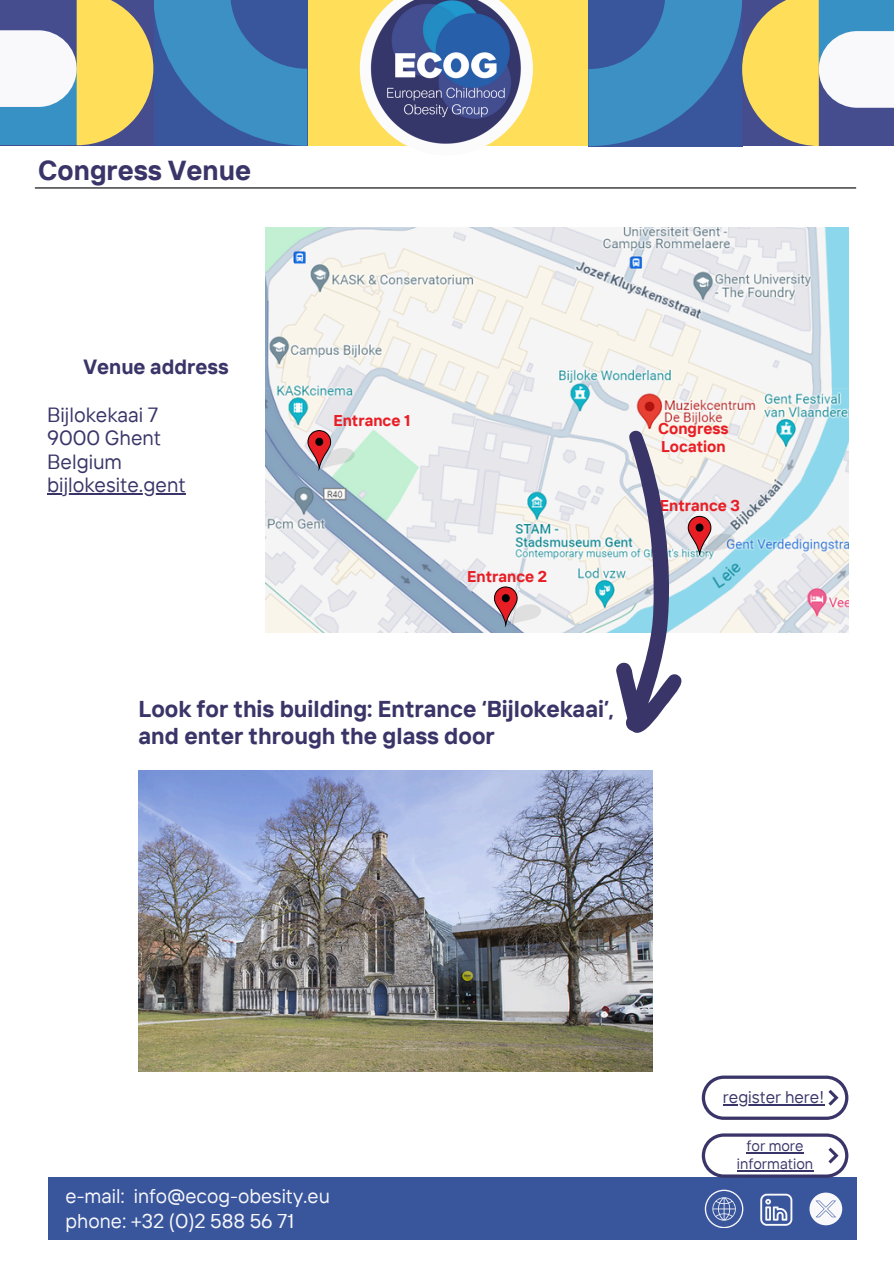
<style>
.page{position:relative;width:894px;height:1264px;background:#fff}
.page>*{position:absolute;margin:0;border:0;box-sizing:border-box;transform-origin:0 0}
.t1{font:700 27.45px "TT Interphases";color:#3a3568}
.t2{font:700 22.95px/27px "TT Interphases";color:#3a3568}
.t3{font:20.55px/23.7px "TT Interphases";color:#3a3568}
.t4{font:700 20.55px "TT Interphases";color:#3a3568}
.t5{font:19.95px "TT Interphases";color:#f9f8fb}
.t6{font:16.95px "TT Interphases";color:#3a3568}
.t7{font:700 15.6px/18.8px "TT Interphases";color:#e81e25}
.t8{font:15px/18px "TT Interphases";color:#3a3568;text-align:center}
</style>
<div class="page">
<div style="left:2px;top:0;width:891px;height:145px;background:#ffde59"></div>
<svg style="left:360px;top:27px;width:173px;height:119px"></svg>
<img style="left:369px;top:0;width:153px;height:145px">
<svg style="left:588px;top:0;width:305px;height:146px"></svg>
<svg style="left:0;top:0;width:307px;height:146px"></svg>
<hr style="left:35px;top:187px;width:820px;height:1px;background:#000">
<div style="left:48px;top:1177px;width:807px;height:63px;background:#39569d"></div>
<svg style="left:809px;top:1192px;width:32px;height:33px"></svg>
<svg style="left:760px;top:1193px;width:32px;height:32px"></svg>
<svg style="left:704px;top:1189px;width:38px;height:38px"></svg>
<svg style="left:701px;top:1133px;width:146px;height:44px"></svg>
<svg style="left:701px;top:1075px;width:146px;height:44px"></svg>
<hr style="left:746px;top:1152px;width:57px;height:1px;background:#3a3568">
<hr style="left:736px;top:1170px;width:77px;height:1px;background:#3a3568">
<hr style="left:722px;top:1104px;width:102px;height:1px;background:#3a3568">
<img style="left:265px;top:228px;width:583px;height:404px">
<hr style="left:47px;top:493px;width:139px;height:1px;background:#3a3568">
<svg style="left:494px;top:586px;width:14px;height:40px"></svg>
<svg style="left:307px;top:430px;width:48px;height:40px"></svg>
<svg style="left:508px;top:428px;width:258px;height:305px"></svg>
<img style="left:138px;top:770px;width:514px;height:301px">
<p class="t1" style="left:38px;top:153px;width:214px">Congress Venue</p>
<p class="t4" style="left:84px;top:354px;width:146px">Venue address</p>
<p class="t3" style="left:47px;top:402px;width:115px">Bijlokekaai 7<br>9000 Ghent<br>Belgium</p>
<p class="t3" style="left:47px;top:473px;width:140px">bijlokesite.gent</p>
<p class="t7" style="left:333px;top:410px;width:78px">Entrance 1</p>
<h5 class="t7" style="left:467px;top:567px;width:81px">Entrance 2</h5>
<h1 class="t7" style="left:658px;top:418px;width:72px">Congress<br>Location</h1>
<p class="t7" style="left:659px;top:496px;width:82px">Entrance 3</p>
<h5 class="t2" style="left:138px;top:695px;width:477px">Look for this building: Entrance ‘Bijlokekaai’, and enter through the glass door</h5>
<p class="t5" style="left:66px;top:1183px;width:265px">e-mail: info@ecog-obesity.eu</p>
<p class="t5" style="left:66px;top:1207px;width:230px">phone: +32 (0)2 588 56 71</p>
<p class="t6" style="left:722px;top:1086px;width:103px">register here!</p>
<p class="t8" style="left:736px;top:1136px;width:78px">for more information</p>
</div>
